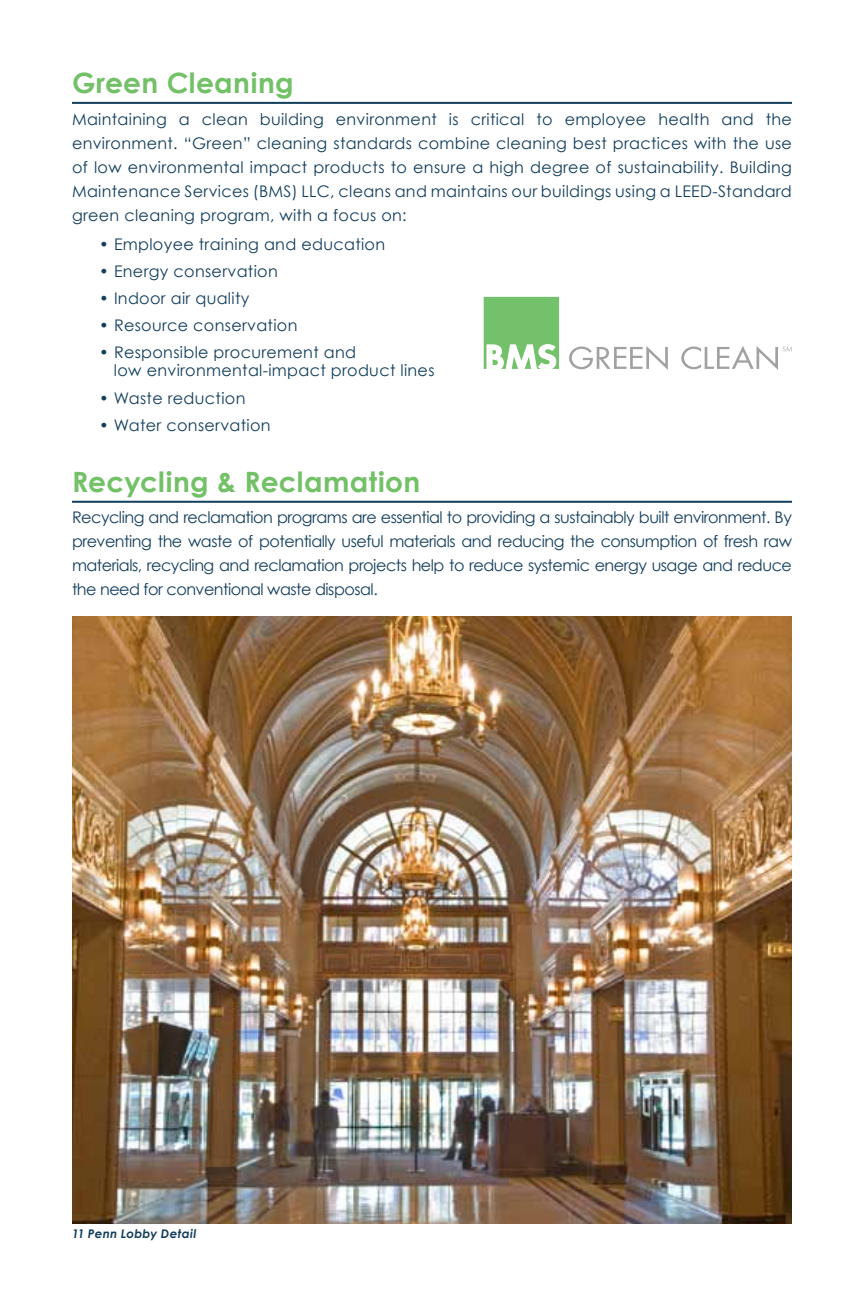
<style>
.page{position:relative;width:864px;height:1296px;background:#fff}
.page>*{position:absolute;margin:0;border:0;box-sizing:border-box;transform-origin:0 0}
.t1{font:700 28px "Century Gothic";color:#73c167}
.t2{font:16px/24px "Century Gothic";letter-spacing:.02em;color:#123e5c;text-align:justify}
.t3{font:italic 700 12px "Century Gothic";letter-spacing:.03em;color:#123e5c}
</style>
<div class="page">
<hr style="left:72px;top:501px;width:720px;height:2px;background:#123e5c">
<hr style="left:72px;top:102px;width:720px;height:2px;background:#123e5c">
<svg style="left:484px;top:297px;width:75px;height:72px"></svg>
<svg style="left:569px;top:346px;width:99px;height:24px"></svg>
<svg style="left:681px;top:346px;width:111px;height:24px"></svg>
<img style="left:72px;top:616px;width:720px;height:608px">
<h1 class="t1" style="left:72px;top:65px;width:223px">Green Cleaning</h1>
<p class="t2" style="left:72px;top:107px;width:722px">Maintaining a clean building environment is critical to employee health and the environment. “Green” cleaning standards combine cleaning best practices with the use of low environmental impact products to ensure a high degree of sustainability. Building Maintenance Services (BMS) LLC, cleans and maintains our buildings using a LEED-Standard green cleaning program, with a focus on:</p>
<p class="t2" style="left:99px;top:232px;width:287px">• Employee training and education</p>
<p class="t2" style="left:99px;top:259px;width:180px">• Energy conservation</p>
<p class="t2" style="left:99px;top:286px;width:152px">• Indoor air quality</p>
<p class="t2" style="left:99px;top:313px;width:200px">• Resource conservation</p>
<p class="t2" style="left:114px;top:343px;width:322px;line-height:18px;text-indent:-15px">• Responsible procurement and<br>low environmental-impact product lines</p>
<p class="t2" style="left:99px;top:386px;width:148px">• Waste reduction</p>
<p class="t2" style="left:99px;top:413px;width:173px">• Water conservation</p>
<h1 class="t1" style="left:72px;top:464px;width:350px">Recycling &amp; Reclamation</h1>
<p class="t2" style="left:72px;top:505px;width:721px">Recycling and reclamation programs are essential to providing a sustainably built environment. By preventing the waste of potentially useful materials and reducing the consumption of fresh raw materials, recycling and reclamation projects help to reduce systemic energy usage and reduce the need for conventional waste disposal.</p>
<p class="t3" style="left:72px;top:1226px;width:126px">11 Penn Lobby Detail</p>
</div>
